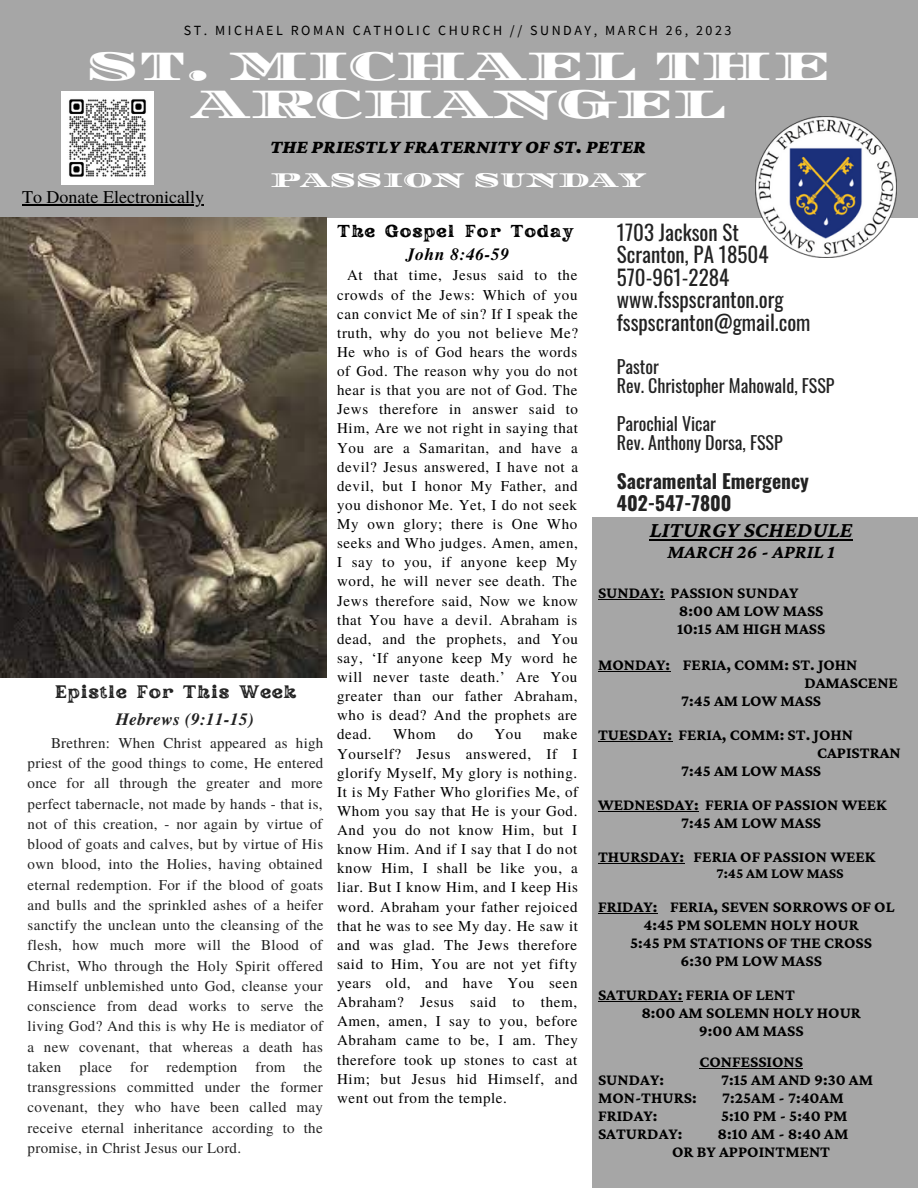
<style>
.page{position:relative;width:918px;height:1188px;background:#fff}
.page>*{position:absolute;margin:0;border:0;box-sizing:border-box;transform-origin:0 0}
.t1{font:42px/38.2px "Diplomata SC";color:#fff;text-align:center}
.t2{font:italic 700 22.5px "Crimson Pro";color:#000}
.t3{font:21px/22.5px "Oswald";color:#222}
.t4{font:21px "Diplomata SC";color:#fff}
.t5{font:700 19.5px/21.3px "Oswald";color:#222}
.t6{font:italic 900 19.5px "Crimson Pro";color:#000}
.t7{font:italic 700 19.5px "Crimson Pro";color:#000}
.t8{font:18px/19.2px "Oswald";color:#222}
.t9{font:18px "Te X Gyre Termes";color:#000}
.t10{font:18px "Rundeck Texture";letter-spacing:.02em;color:#222}
.t11{font:17.25px "Rundeck Texture";letter-spacing:.04em;color:#000}
.t12{font:italic 700 17.25px "Te X Gyre Termes";letter-spacing:.02em;color:#222}
.t13{font:italic 700 17.25px "Te X Gyre Termes";letter-spacing:.04em;color:#000}
.t14{font:700 16.5px/18px "Crimson Pro";color:#000}
.t15{font:15px/19.2px "Te X Gyre Termes";letter-spacing:.04em;color:#000;text-align:justify}
.t16{font:15px/20.2px "Te X Gyre Termes";letter-spacing:.02em;color:#222;text-align:justify}
.t17{font:700 15px "Crimson Pro";color:#000}
.t18{font:13.95px "Source Sans Pro";letter-spacing:.18em;color:#000}
</style>
<div class="page">
<div style="left:592px;top:517px;width:326px;height:671px;background:#a6a6a6"></div>
<div style="left:0;top:0;width:918px;height:217px;background:#a6a6a6"></div>
<img style="left:756px;top:117px;width:140px;height:140px">
<img style="left:0;top:218px;width:326px;height:460px">
<hr style="left:650px;top:539px;width:203px;height:2px;background:#000">
<hr style="left:598px;top:599px;width:66px;height:1px;background:#000">
<hr style="left:598px;top:671px;width:72px;height:1px;background:#000">
<hr style="left:598px;top:741px;width:74px;height:1px;background:#000">
<hr style="left:598px;top:811px;width:101px;height:1px;background:#000">
<hr style="left:598px;top:863px;width:86px;height:1px;background:#000">
<hr style="left:598px;top:913px;width:60px;height:1px;background:#000">
<hr style="left:598px;top:1001px;width:85px;height:1px;background:#000">
<hr style="left:699px;top:1068px;width:104px;height:1px;background:#000">
<img style="left:61px;top:92px;width:93px;height:92px">
<hr style="left:22px;top:204px;width:182px;height:2px;background:#000">
<p class="t18" style="left:184px;top:22px;width:549px">ST. MICHAEL ROMAN CATHOLIC CHURCH // SUNDAY, MARCH 26, 2023</p>
<h1 class="t1" style="left:86px;top:48px;width:745px">ST. MICHAEL THE<br>ARCHANGEL</h1>
<h3 class="t6" style="left:270px;top:136px;width:377px">THE PRIESTLY FRATERNITY OF ST. PETER</h3>
<h3 class="t4" style="left:270px;top:168px;width:377px">PASSION SUNDAY</h3>
<p class="t9" style="left:22px;top:184px;width:183px">To Donate Electronically</p>
<p class="t10" style="left:54px;top:680px;width:244px">Epistle For This Week</p>
<p class="t12" style="left:116px;top:707px;width:140px">Hebrews (9:11-15)</p>
<p class="t16" style="left:28px;top:732px;width:297px;text-indent:23px">Brethren: When Christ appeared as high priest of the good things to come, He entered once for all through the greater and more perfect tabernacle, not made by hands - that is, not of this creation, - nor again by virtue of blood of goats and calves, but by virtue of His own blood, into the Holies, having obtained eternal redemption. For if the blood of goats and bulls and the sprinkled ashes of a heifer sanctify the unclean unto the cleansing of the flesh, how much more will the Blood of Christ, Who through the Holy Spirit offered Himself unblemished unto God, cleanse your conscience from dead works to serve the living God? And this is why He is mediator of a new covenant, that whereas a death has taken place for redemption from the transgressions committed under the former covenant, they who have been called may receive eternal inheritance according to the promise, in Christ Jesus our Lord.</p>
<p class="t11" style="left:337px;top:219px;width:238px">The Gospel For Today</p>
<p class="t13" style="left:406px;top:241px;width:104px">John 8:46-59</p>
<p class="t15" style="left:337px;top:265px;width:242px;text-indent:10px">At that time, Jesus said to the crowds of the Jews: Which of you can convict Me of sin? If I speak the truth, why do you not believe Me?<br>He who is of God hears the words of God. The reason why you do not hear is that you are not of God. The Jews therefore in answer said to Him, Are we not right in saying that You are a Samaritan, and have a devil? Jesus answered, I have not a devil, but I honor My Father, and you dishonor Me. Yet, I do not seek My own glory; there is One Who seeks and Who judges. Amen, amen, I say to you, if anyone keep My word, he will never see death. The Jews therefore said, Now we know that You have a devil. Abraham is dead, and the prophets, and You say, ‘If anyone keep My word he will never taste death.’ Are You greater than our father Abraham, who is dead? And the prophets are dead.</p>
<p class="t15" style="left:337px;top:724px;width:242px;text-indent:206px">make Yourself? Jesus answered, If I glorify Myself, My glory is nothing.<br>It is My Father Who glorifies Me, of Whom you say that He is your God.<br>And you do not know Him, but I know Him. And if I say that I do not know Him, I shall be like you, a liar. But I know Him, and I keep His word. Abraham your father rejoiced that he was to see My day. He saw it and was glad. The Jews therefore said to Him, You are not yet fifty years old, and have You seen Abraham? Jesus said to them, Amen, amen, I say to you, before Abraham came to be, I am. They therefore took up stones to cast at Him; but Jesus hid Himself, and went out from the temple.</p>
<p class="t15" style="left:393px;top:724px;width:44px">Whom</p>
<p class="t15" style="left:457px;top:724px;width:17px">do</p>
<p class="t15" style="left:495px;top:724px;width:29px">You</p>
<h3 class="t3" style="left:617px;top:220px;width:195px">1703 Jackson St<br>Scranton, PA 18504<br>570-961-2284 www.fsspscranton.org fsspscranton@gmail.com</h3>
<p class="t8" style="left:617px;top:356px;width:219px">Pastor<br>Rev. Christopher Mahowald, FSSP</p>
<p class="t8" style="left:617px;top:413px;width:167px">Parochial Vicar<br>Rev. Anthony Dorsa, FSSP</p>
<h3 class="t5" style="left:617px;top:470px;width:194px">Sacramental Emergency<br>402-547-7800</h3>
<h2 class="t2" style="left:650px;top:517px;width:204px">LITURGY SCHEDULE</h2>
<h3 class="t7" style="left:668px;top:541px;width:169px">MARCH 26 - APRIL 1</h3>
<p class="t14" style="left:677px;top:584px;width:150px;text-indent:-79px">SUNDAY: PASSION SUNDAY<br>8:00 AM LOW MASS<br>10:15 AM HIGH MASS</p>
<p class="t14" style="left:598px;top:656px;width:261px">MONDAY: FERIA, COMM: ST. JOHN</p>
<p class="t14" style="left:804px;top:674px;width:95px">DAMASCENE</p>
<p class="t14" style="left:681px;top:692px;width:141px">7:45 AM LOW MASS</p>
<p class="t14" style="left:598px;top:726px;width:256px">TUESDAY: FERIA, COMM: ST. JOHN</p>
<p class="t14" style="left:817px;top:744px;width:85px">CAPISTRAN</p>
<p class="t14" style="left:681px;top:762px;width:141px">7:45 AM LOW MASS</p>
<p class="t14" style="left:681px;top:796px;width:207px;text-indent:-83px">WEDNESDAY: FERIA OF PASSION WEEK<br>7:45 AM LOW MASS</p>
<p class="t14" style="left:598px;top:848px;width:279px">THURSDAY: FERIA OF PASSION WEEK</p>
<p class="t17" style="left:716px;top:865px;width:129px">7:45 AM LOW MASS</p>
<p class="t14" style="left:598px;top:898px;width:298px;text-align:center">FRIDAY: FERIA, SEVEN SORROWS OF OL<br>4:45 PM SOLEMN HOLY HOUR<br>5:45 PM STATIONS OF THE CROSS<br>6:30 PM LOW MASS</p>
<p class="t14" style="left:598px;top:986px;width:198px">SATURDAY: FERIA OF LENT</p>
<p class="t14" style="left:641px;top:1004px;width:221px">8:00 AM SOLEMN HOLY HOUR</p>
<p class="t14" style="left:699px;top:1022px;width:106px">9:00 AM MASS</p>
<p class="t14" style="left:699px;top:1053px;width:105px">CONFESSIONS</p>
<p class="t14" style="left:598px;top:1071px;width:68px">SUNDAY:</p>
<p class="t14" style="left:721px;top:1071px;width:153px">7:15 AM AND 9:30 AM</p>
<p class="t14" style="left:598px;top:1089px;width:100px">MON-THURS:</p>
<p class="t14" style="left:722px;top:1089px;width:123px">7:25AM - 7:40AM</p>
<p class="t14" style="left:598px;top:1107px;width:61px">FRIDAY:</p>
<p class="t14" style="left:721px;top:1107px;width:128px">5:10 PM - 5:40 PM</p>
<p class="t14" style="left:598px;top:1125px;width:86px">SATURDAY:</p>
<p class="t14" style="left:672px;top:1125px;width:178px;text-indent:45px">8:10 AM - 8:40 AM<br>OR BY APPOINTMENT</p>
</div>
